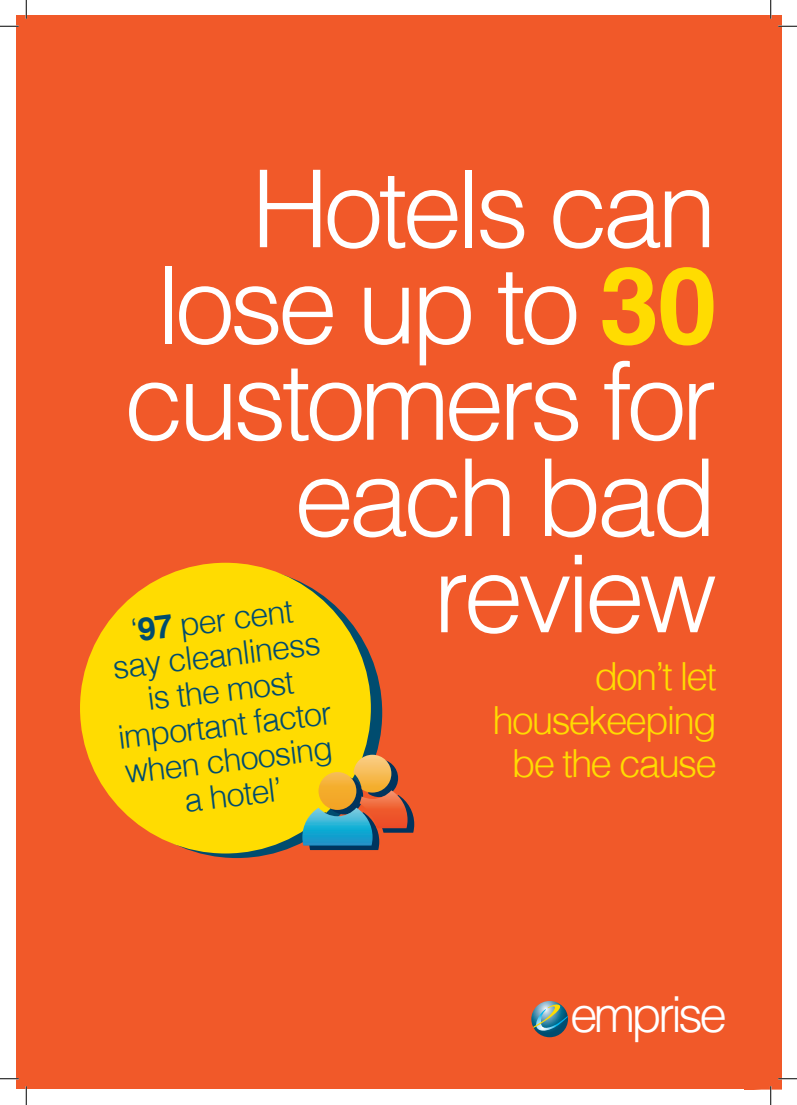
<style>
.page{position:relative;width:797px;height:1105px;background:#fff}
.page>*{position:absolute;margin:0;border:0;box-sizing:border-box;transform-origin:0 0}
.t1{font:300 107.5px/96.2px "Helv";letter-spacing:-.05em;color:#fff;text-align:right}
.t2{font:300 49.62px "Helv";letter-spacing:-.075em;color:#fff}
.t3{font:300 38.75px "Helv";letter-spacing:-.05em;color:#ffdc01}
.t4{font:300 32.5px "Helv";color:#004c6f}
.s1{font-family:"Helvetica";font-weight:700;color:#ffdc01}
.s2{font-family:"Helvetica";font-weight:700}
</style>
<div class="page">
<div style="left:16px;top:16px;width:765px;height:1073px;background:#f15929"></div>
<div style="left:91px;top:567px;width:291px;height:291px;background:#004c6f;border-radius:50%"></div>
<div style="left:80px;top:563px;width:291px;height:290px;background:#ffdc01;border-radius:50%"></div>
<svg style="left:302px;top:755px;width:112px;height:95px"></svg>
<svg style="left:531px;top:1001px;width:37px;height:36px"></svg>
<svg style="left:531px;top:1001px;width:37px;height:31px"></svg>
<svg style="left:0;top:25px;width:19px;height:2px"></svg>
<svg style="left:778px;top:25px;width:19px;height:2px"></svg>
<svg style="left:0;top:1078px;width:19px;height:1px"></svg>
<svg style="left:25px;top:0;width:2px;height:19px"></svg>
<svg style="left:25px;top:1086px;width:2px;height:19px"></svg>
<svg style="left:770px;top:0;width:1px;height:19px"></svg>
<svg style="left:744px;top:463px;width:53px;height:642px"></svg>
<p class="t1" style="left:124px;top:158px;width:594px">Hotels can lose up to <span class="s1">30 </span>customers for each bad</p>
<p class="t1" style="left:433px;top:543px;width:285px">review</p>
<p class="t3" style="left:594px;top:652px;width:124px">don’t let</p>
<p class="t3" style="left:492px;top:695px;width:226px">housekeeping</p>
<p class="t3" style="left:512px;top:739px;width:206px">be the cause</p>
<p class="t4" style="left:129px;top:610px;width:164px;rotate:-7deg">‘<span class="s2">97</span> per cent</p>
<p class="t4" style="left:110px;top:648px;width:210px;rotate:-7deg">say cleanliness</p>
<p class="t4" style="left:145px;top:679px;width:149px;rotate:-7deg">is the most</p>
<p class="t4" style="left:116px;top:718px;width:216px;rotate:-7deg">important factor</p>
<p class="t4" style="left:123px;top:752px;width:210px;rotate:-7deg">when choosing</p>
<p class="t4" style="left:182px;top:780px;width:99px;rotate:-7deg">a hotel’</p>
<p class="t2" style="left:570px;top:983px;width:158px">emprise</p>
</div>
